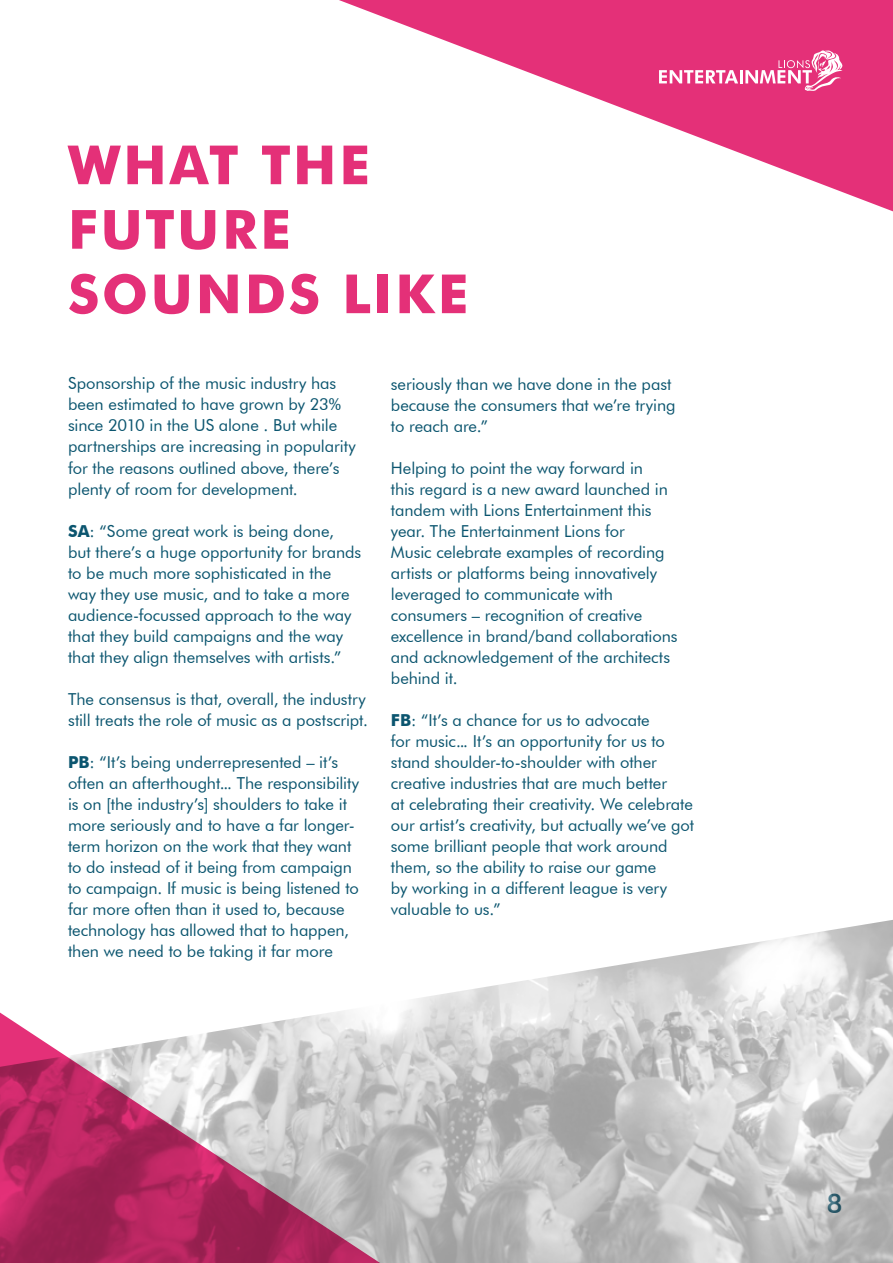
<style>
.page{position:relative;width:893px;height:1263px;background:#fff}
.page>*{position:absolute;margin:0;border:0;box-sizing:border-box;transform-origin:0 0}
.t1{font:700 54px/64.5px "Futura BT";letter-spacing:.055em;color:#e43078}
.t2{font:500 27px "Futura BT";color:#0b556f}
.t3{font:16.5px/21px "Futura BT";letter-spacing:-.005em;color:#0b556f}
.s1{font-weight:700}
</style>
<div class="page">
<svg style="left:339px;top:0;width:554px;height:212px"></svg>
<img style="left:412px;top:920px;width:481px;height:343px">
<svg style="left:0;top:1008px;width:412px;height:255px;background:#c4859e"></svg>
<svg style="left:659px;top:50px;width:184px;height:41px;background:#e95b94"></svg>
<h1 class="t1" style="left:68px;top:132px;width:402px">WHAT THE<br>FUTURE<br>SOUNDS LIKE</h1>
<p class="t3" style="left:68px;top:373px;width:289px">Sponsorship of the music industry has been estimated to have grown by 23% since 2010 in the US alone . But while partnerships are increasing in popularity for the reasons outlined above, there’s plenty of room for development.</p>
<p class="t3" style="left:68px;top:520px;width:295px"><span class="s1">SA</span>: “Some great work is being done,<br>but there’s a huge opportunity for brands to be much more sophisticated in the way they use music, and to take a more audience-focussed approach to the way that they build campaigns and the way that they align themselves with artists.”</p>
<p class="t3" style="left:68px;top:688px;width:301px">The consensus is that, overall, the industry still treats the role of music as a postscript.</p>
<p class="t3" style="left:68px;top:751px;width:293px"><span class="s1">PB</span>: “It’s being underrepresented – it’s often an afterthought... The responsibility is on [the industry’s] shoulders to take it more seriously and to have a far longer&shy;term horizon on the work that they want to do instead of it being from campaign to campaign. If music is being listened to far more often than it used to, because technology has allowed that to happen, then we need to be taking it far more</p>
<p class="t3" style="left:391px;top:373px;width:286px">seriously than we have done in the past because the consumers that we’re trying to reach are.”</p>
<p class="t3" style="left:391px;top:457px;width:288px">Helping to point the way forward in<br>this regard is a new award launched in tandem with Lions Entertainment this year. The Entertainment Lions for<br>Music celebrate examples of recording artists or platforms being innovatively leveraged to communicate with consumers – recognition of creative excellence in brand/band collaborations and acknowledgement of the architects behind it.</p>
<p class="t3" style="left:391px;top:709px;width:305px"><span class="s1">FB</span>: “It’s a chance for us to advocate<br>for music... It’s an opportunity for us to stand shoulder-to-shoulder with other creative industries that are much better<br>at celebrating their creativity. We celebrate our artist’s creativity, but actually we’ve got some brilliant people that work around them, so the ability to raise our game<br>by working in a different league is very valuable to us.”</p>
<h2 class="t2" style="left:826px;top:1187px;width:18px">8</h2>
</div>
